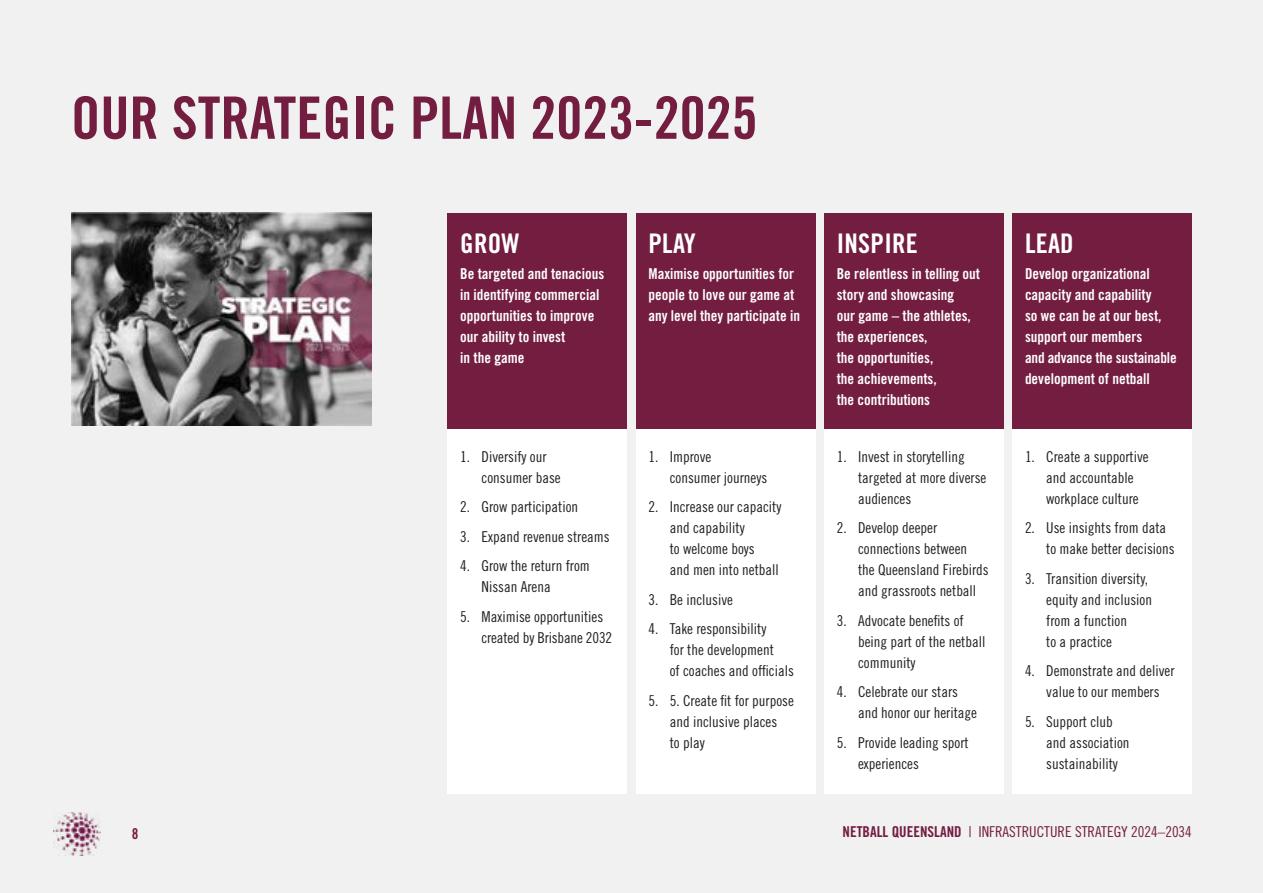
<style>
.page{position:relative;width:1263px;height:893px;background:#f2f1f1}
.page>*{position:absolute;margin:0;border:0;box-sizing:border-box;transform-origin:0 0}
.t1{font:58.5px "Trade Gothic LT Std Bd Cn 20";color:#731d40}
.t2{font:27px "Trade Gothic LT Std Bd Cn 20";letter-spacing:.01em;color:#fff}
.t3{font:15px/21px "Trade Gothic LT Std Cn 18";color:#231e21}
.t4{font:15px/21px "Trade Gothic LT Std Bd Cn 20";color:#fff}
.t5{font:15px "Trade Gothic LT Std Cn 18";color:#731d40}
.t6{font:15px "Trade Gothic LT Std Bd Cn 20";color:#731d40}
.s1{font-family:"Trade Gothic LT Std Bd Cn 20"}
</style>
<div class="page">
<div style="left:447px;top:213px;width:180px;height:216px;background:#731d40"></div>
<div style="left:636px;top:213px;width:179px;height:216px;background:#731d40"></div>
<div style="left:824px;top:213px;width:180px;height:216px;background:#731d40"></div>
<div style="left:1012px;top:213px;width:180px;height:216px;background:#731d40"></div>
<div style="left:447px;top:429px;width:180px;height:365px;background:#fff"></div>
<div style="left:636px;top:429px;width:179px;height:365px;background:#fff"></div>
<div style="left:824px;top:429px;width:180px;height:365px;background:#fff"></div>
<div style="left:1012px;top:429px;width:180px;height:365px;background:#fff"></div>
<img style="left:53px;top:812px;width:47px;height:43px">
<img style="left:71px;top:213px;width:301px;height:213px">
<h1 class="t1" style="left:71px;top:82px;width:688px">OUR STRATEGIC PLAN 2023-2025</h1>
<h2 class="t2" style="left:460px;top:227px;width:61px">GROW</h2>
<p class="t4" style="left:460px;top:263px;width:146px">Be targeted and tenacious in identifying commercial opportunities to improve our ability to invest<br>in the game</p>
<p class="t3" style="left:481px;top:446px;width:81px;text-indent:-21px">1. Diversify our consumer base</p>
<p class="t3" style="left:460px;top:496px;width:119px">2. Grow participation</p>
<p class="t3" style="left:460px;top:526px;width:151px">3. Expand revenue streams</p>
<p class="t3" style="left:481px;top:555px;width:110px;text-indent:-21px">4. Grow the return from<br>Nissan Arena</p>
<p class="t3" style="left:481px;top:606px;width:132px;text-indent:-21px">5. Maximise opportunities created by Brisbane 2032</p>
<h2 class="t2" style="left:648px;top:227px;width:49px">PLAY</h2>
<p class="t4" style="left:648px;top:263px;width:153px">Maximise opportunities for people to love our game at any level they participate in</p>
<p class="t3" style="left:670px;top:446px;width:99px;text-indent:-21px">1. Improve<br>consumer journeys</p>
<p class="t3" style="left:670px;top:496px;width:113px;text-indent:-21px">2. Increase our capacity and capability<br>to welcome boys<br>and men into netball</p>
<p class="t3" style="left:648px;top:589px;width:86px">3. Be inclusive</p>
<p class="t3" style="left:670px;top:618px;width:126px;text-indent:-21px">4. Take responsibility<br>for the development<br>of coaches and officials</p>
<p class="t3" style="left:670px;top:690px;width:126px;text-indent:-21px">5. 5. Create fit for purpose and inclusive places<br>to play</p>
<h2 class="t2" style="left:837px;top:227px;width:83px">INSPIRE</h2>
<p class="t4" style="left:837px;top:263px;width:145px">Be relentless in telling out story and showcasing<br>our game – the athletes, the experiences,<br>the opportunities,<br>the achievements,<br>the contributions</p>
<p class="t3" style="left:858px;top:446px;width:130px;text-indent:-21px">1. Invest in storytelling targeted at more diverse audiences</p>
<p class="t3" style="left:858px;top:517px;width:132px;text-indent:-21px">2. Develop deeper connections between<br>the Queensland Firebirds and grassroots netball</p>
<p class="t3" style="left:858px;top:610px;width:129px;text-indent:-21px">3. Advocate benefits of being part of the netball community</p>
<p class="t3" style="left:858px;top:681px;width:121px;text-indent:-21px">4. Celebrate our stars and honor our heritage</p>
<p class="t3" style="left:858px;top:732px;width:112px;text-indent:-21px">5. Provide leading sport experiences</p>
<h2 class="t2" style="left:1025px;top:227px;width:50px">LEAD</h2>
<p class="t4" style="left:1025px;top:263px;width:153px">Develop organizational capacity and capability<br>so we can be at our best, support our members<br>and advance the sustainable development of netball</p>
<p class="t3" style="left:1046px;top:446px;width:104px;text-indent:-21px">1. Create a supportive and accountable workplace culture</p>
<p class="t3" style="left:1046px;top:517px;width:130px;text-indent:-21px">2. Use insights from data to make better decisions</p>
<p class="t3" style="left:1046px;top:568px;width:107px;text-indent:-21px">3. Transition diversity, equity and inclusion from a function<br>to a practice</p>
<p class="t3" style="left:1025px;top:660px;width:151px;text-align:center">4. Demonstrate and deliver value to our members</p>
<p class="t3" style="left:1046px;top:711px;width:85px;text-indent:-21px">5. Support club and association sustainability</p>
<p class="t6" style="left:132px;top:824px;width:8px">8</p>
<p class="t5" style="left:843px;top:823px;width:351px"><span class="s1">NETBALL QUEENSLAND</span> | INFRASTRUCTURE STRATEGY 2024–2034</p>
</div>
